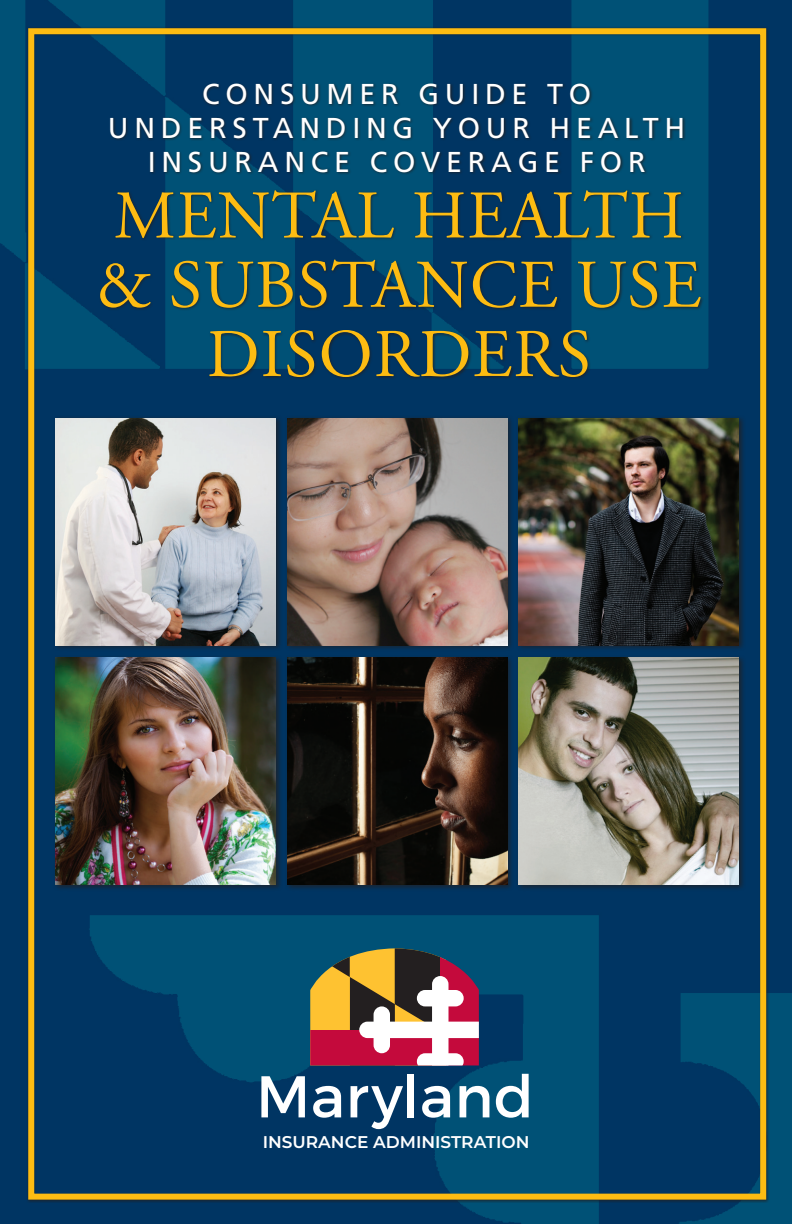
<style>
.page{position:relative;width:792px;height:1224px;background:#fff}
.page>*{position:absolute;margin:0;border:0;box-sizing:border-box;transform-origin:0 0}
.t1{font:68px/69.2px "Adobe Garamond Pro";letter-spacing:.015em;color:#fdbc12;text-align:center}
.t2{font:28.8px/34px "Frutiger";letter-spacing:.2em;color:#fff;text-align:center}
.t3{font:600 17px "Montserrat";color:#fff}
</style>
<div class="page">
<img style="left:0;top:0;width:792px;height:1224px">
<div style="left:27px;top:27px;width:743px;height:1176px;background:#231f20;opacity:.75"></div>
<div style="left:28px;top:28px;width:738px;height:1172px;border:6px solid #fdbc12"></div>
<div style="left:53px;top:415px;width:230px;height:237px;background:#231f20;opacity:.75"></div>
<img style="left:56px;top:418px;width:220px;height:227px">
<div style="left:285px;top:415px;width:229px;height:237px;background:#231f20;opacity:.75"></div>
<img style="left:287px;top:418px;width:220px;height:227px">
<div style="left:516px;top:415px;width:230px;height:237px;background:#231f20;opacity:.75"></div>
<img style="left:519px;top:418px;width:220px;height:227px">
<div style="left:53px;top:655px;width:230px;height:237px;background:#231f20;opacity:.75"></div>
<img style="left:56px;top:658px;width:220px;height:227px">
<div style="left:285px;top:655px;width:229px;height:237px;background:#231f20;opacity:.75"></div>
<img style="left:287px;top:658px;width:220px;height:227px">
<div style="left:516px;top:655px;width:230px;height:237px;background:#231f20;opacity:.75"></div>
<img style="left:519px;top:658px;width:220px;height:227px">
<div style="left:110px;top:82px;width:576px;height:93px;background:#231f20;opacity:.75"></div>
<div style="left:99px;top:189px;width:605px;height:191px;background:#231f20;opacity:.75"></div>
<svg style="left:261px;top:1076px;width:44px;height:41px"></svg>
<svg style="left:313px;top:1086px;width:28px;height:32px"></svg>
<svg style="left:351px;top:1086px;width:52px;height:43px"></svg>
<div style="left:407px;top:1074px;width:7px;height:43px;background:#fff"></div>
<svg style="left:422px;top:1086px;width:28px;height:32px"></svg>
<svg style="left:460px;top:1086px;width:29px;height:31px"></svg>
<svg style="left:496px;top:1074px;width:33px;height:44px"></svg>
<svg style="left:310px;top:948px;width:169px;height:117px"></svg>
<p class="t2" style="left:108px;top:77px;width:579px">CONSUMER GUIDE TO<br>UNDERSTANDING YOUR HEALTH<br>INSURANCE COVERAGE FOR</p>
<h1 class="t1" style="left:96px;top:184px;width:607px">MENTAL HEALTH &amp; SUBSTANCE USE<br>DISORDERS</h1>
<p class="t3" style="left:263px;top:1130px;width:268px">INSURANCE ADMINISTRATION</p>
</div>
